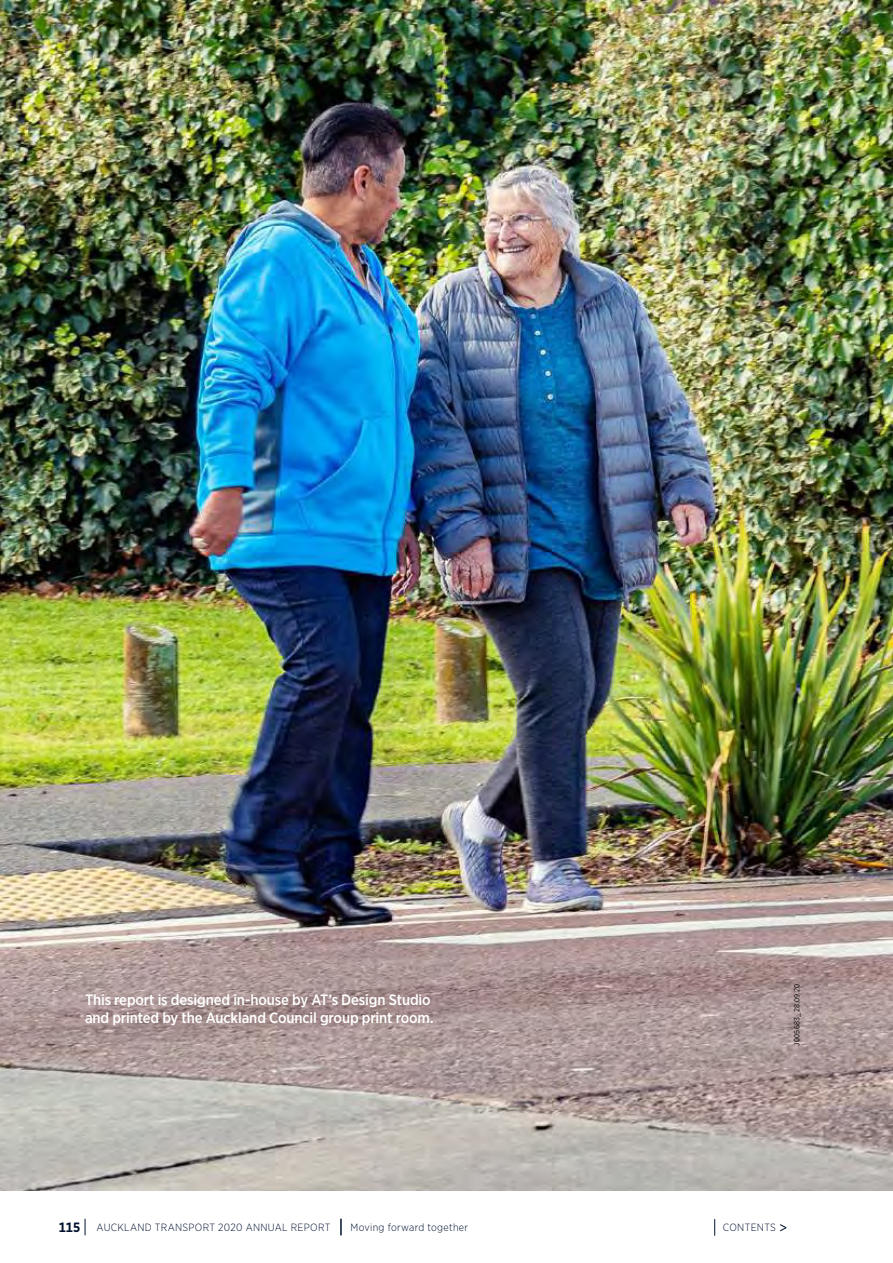
<style>
.page{position:relative;width:893px;height:1263px;background:#fff}
.page>*{position:absolute;margin:0;border:0;box-sizing:border-box;transform-origin:0 0}
.t1{font:500 15px/18px "Gotham Narrow";letter-spacing:-.01em;color:#fff}
.t2{font:300 10.5px "Gotham Narrow";letter-spacing:.03em;color:#001231}
.t3{font:7.5px "Gotham Narrow";letter-spacing:.03em;color:#000}
.s1{font-weight:700;font-size:13.5px}
.s2{font-weight:400;font-size:15px}
</style>
<div class="page">
<img style="left:0;top:0;width:893px;height:1191px">
<svg style="left:881px;top:340px;width:12px;height:69px"></svg>
<svg style="left:881px;top:0;width:12px;height:19px"></svg>
<svg style="left:803px;top:0;width:69px;height:19px"></svg>
<svg style="left:881px;top:262px;width:12px;height:69px"></svg>
<img style="left:803px;top:262px;width:69px;height:69px">
<img style="left:803px;top:28px;width:69px;height:69px">
<img style="left:725px;top:28px;width:69px;height:69px">
<img style="left:803px;top:184px;width:69px;height:69px">
<img style="left:725px;top:184px;width:69px;height:69px">
<img style="left:725px;top:106px;width:69px;height:69px">
<img style="left:647px;top:106px;width:69px;height:69px">
<svg style="left:879px;top:495px;width:14px;height:72px"></svg>
<img style="left:801px;top:417px;width:72px;height:72px">
<img style="left:723px;top:339px;width:72px;height:72px">
<img style="left:645px;top:261px;width:72px;height:72px">
<img style="left:567px;top:183px;width:72px;height:72px">
<img style="left:489px;top:105px;width:72px;height:72px">
<img style="left:567px;top:27px;width:72px;height:72px">
<svg style="left:645px;top:0;width:72px;height:20px"></svg>
<svg style="left:85px;top:1219px;width:1px;height:16px"></svg>
<svg style="left:714px;top:1219px;width:1px;height:17px"></svg>
<svg style="left:341px;top:1219px;width:1px;height:16px"></svg>
<p class="t1" style="left:85px;top:990px;width:350px">This report is designed in-house by AT’s Design Studio and printed by the Auckland Council group print room.</p>
<p class="t3" style="left:792px;top:1046px;width:63px;rotate:-90deg">J005683_28.09.20</p>
<p class="t2" style="left:59px;top:1221px;width:273px"><span class="s1">115</span> AUCKLAND TRANSPORT 2020 ANNUAL REPORT</p>
<p class="t2" style="left:350px;top:1221px;width:119px">Moving forward together</p>
<p class="t2" style="left:723px;top:1221px;width:66px">CONTENTS <span class="s2">&gt;</span></p>
</div>
